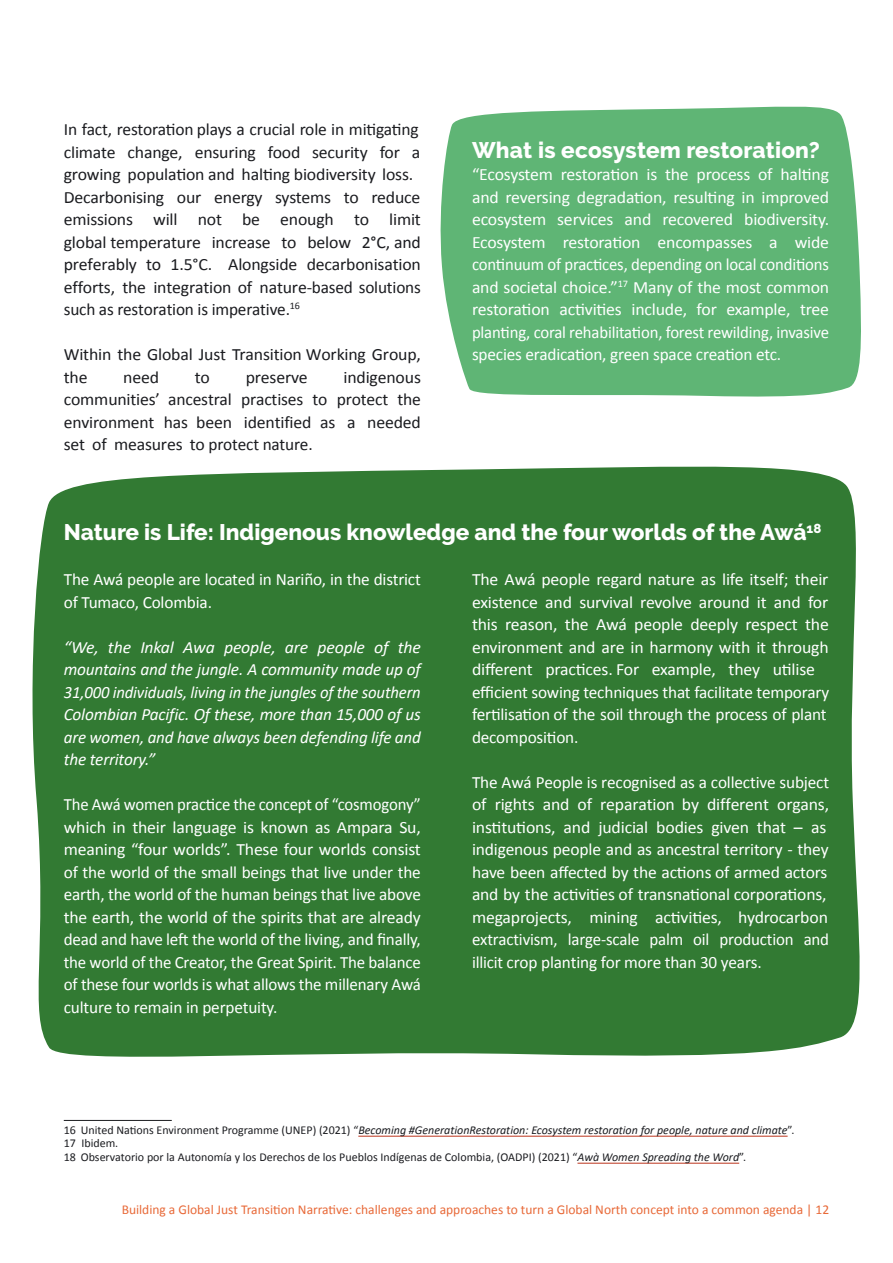
<style>
.page{position:relative;width:893px;height:1263px;background:#fff}
.page>*{position:absolute;margin:0;border:0;box-sizing:border-box;transform-origin:0 0}
.t1{font:800 22.5px "Raleway";color:#fff}
.t2{font:17.25px/22.5px "Calibri";letter-spacing:-.01em;color:#fff}
.t3{font:17.25px/22.5px "Calibri";letter-spacing:-.01em;color:#1b1c20}
.t4{font:italic 17.25px/22.5px "Calibri";letter-spacing:-.01em;color:#fff;text-align:justify}
.t5{font:13.5px "Calibri";color:#e86938}
.t6{font:12px/13.5px "Calibri";color:#1b1c20}
.s1{font-style:italic}
</style>
<div class="page">
<div style="left:32px;top:466px;width:828px;height:591px;background:#327a33"></div>
<div style="left:440px;top:106px;width:421px;height:291px;background:#5fb575"></div>
<hr style="left:64px;top:1120px;width:108px;height:1px;background:#1b1c20">
<hr style="left:358px;top:1136px;width:430px;height:1px;background:#bb331c">
<hr style="left:577px;top:1163px;width:162px;height:1px;background:#bb331c">
<p class="t3" style="left:64px;top:118px;width:359px">In fact, restoration plays a crucial role in mitigating climate change, ensuring food security for a growing population and halting biodiversity loss.<br>Decarbonising our energy systems to reduce emissions will not be enough to limit global temperature increase to below 2°C, and preferably to 1.5°C. Alongside decarbonisation efforts, the integration of nature-based solutions such as restoration is imperative.<sup>16</sup></p>
<p class="t3" style="left:64px;top:343px;width:359px">Within the Global Just Transition Working Group, the</p>
<p class="t3" style="left:64px;top:365px;width:359px;text-align:justify;text-indent:280px">indigenous communities’ ancestral practises to protect the environment has been identified as a needed set of measures to protect nature.</p>
<p class="t3" style="left:123px;top:365px;width:37px">need</p>
<p class="t3" style="left:195px;top:365px;width:17px">to</p>
<p class="t3" style="left:246px;top:365px;width:63px">preserve</p>
<h1 class="t1" style="left:472px;top:137px;width:349px">What is ecosystem restoration?</h1>
<p class="t2" style="left:472px;top:163px;width:359px;text-align:justify">“Ecosystem restoration is the process of halting and reversing degradation, resulting in improved ecosystem services and recovered biodiversity.<br>Ecosystem restoration encompasses a wide continuum of practices, depending on local conditions and societal choice.”<sup>17</sup> Many of the most common restoration activities include, for example, tree planting, coral rehabilitation, forest rewilding, invasive species eradication, green space creation etc.</p>
<h1 class="t1" style="left:64px;top:519px;width:759px">Nature is Life: Indigenous knowledge and the four worlds of the Awá<sup>18</sup></h1>
<p class="t2" style="left:64px;top:568px;width:359px">The Awá people are located in Nariño, in the district of Tumaco, Colombia.</p>
<p class="t4" style="left:64px;top:635px;width:359px">“We, the Inkal Awa people, are people of the mountains and the jungle. A community made up of 31,000 individuals, living in the jungles of the southern Colombian Pacific. Of these, more than 15,000 of us are women, and have always been defending life and the territory.”</p>
<p class="t2" style="left:64px;top:793px;width:359px;text-align:justify">The Awá women practice the concept of “cosmogony” which in their language is known as Ampara Su, meaning “four worlds”. These four worlds consist of the world of the small beings that live under the earth, the world of the human beings that live above the earth, the world of the spirits that are already dead and have left the world of the living, and finally, the world of the Creator, the Great Spirit. The balance of these four worlds is what allows the millenary Awá culture to remain in perpetuity.</p>
<p class="t2" style="left:472px;top:568px;width:359px">The Awá people regard nature as life itself; their existence and survival revolve around it and for this reason, the Awá people deeply respect the environment and are in harmony with it through different practices. For example, they utilise efficient sowing techniques that facilitate temporary fertilisation of the soil through the process of plant decomposition.</p>
<p class="t2" style="left:472px;top:770px;width:359px">The Awá People is recognised as a collective subject of rights and of reparation by different organs, institutions, and judicial bodies given that – as indigenous people and as ancestral territory - they have been affected by the actions of armed actors and by the activities of transnational corporations, megaprojects, mining activities, hydrocarbon extractivism, large-scale palm oil production and illicit crop planting for more than 30 years.</p>
<p class="t6" style="left:64px;top:1123px;width:732px">16 United Nations Environment Programme (UNEP) (2021) “<span class="s1">Becoming #GenerationRestoration: Ecosystem restoration for people, nature and climate</span>”.<br>17 Ibidem.<br>18 Observatorio por la Autonomía y los Derechos de los Pueblos Indígenas de Colombia, (OADPI) (2021) “<span class="s1">Awà Women Spreading the Word</span>”.</p>
<p class="t5" style="left:122px;top:1200px;width:709px">Building a Global Just Transition Narrative: challenges and approaches to turn a Global North concept into a common agenda | 12</p>
</div>
